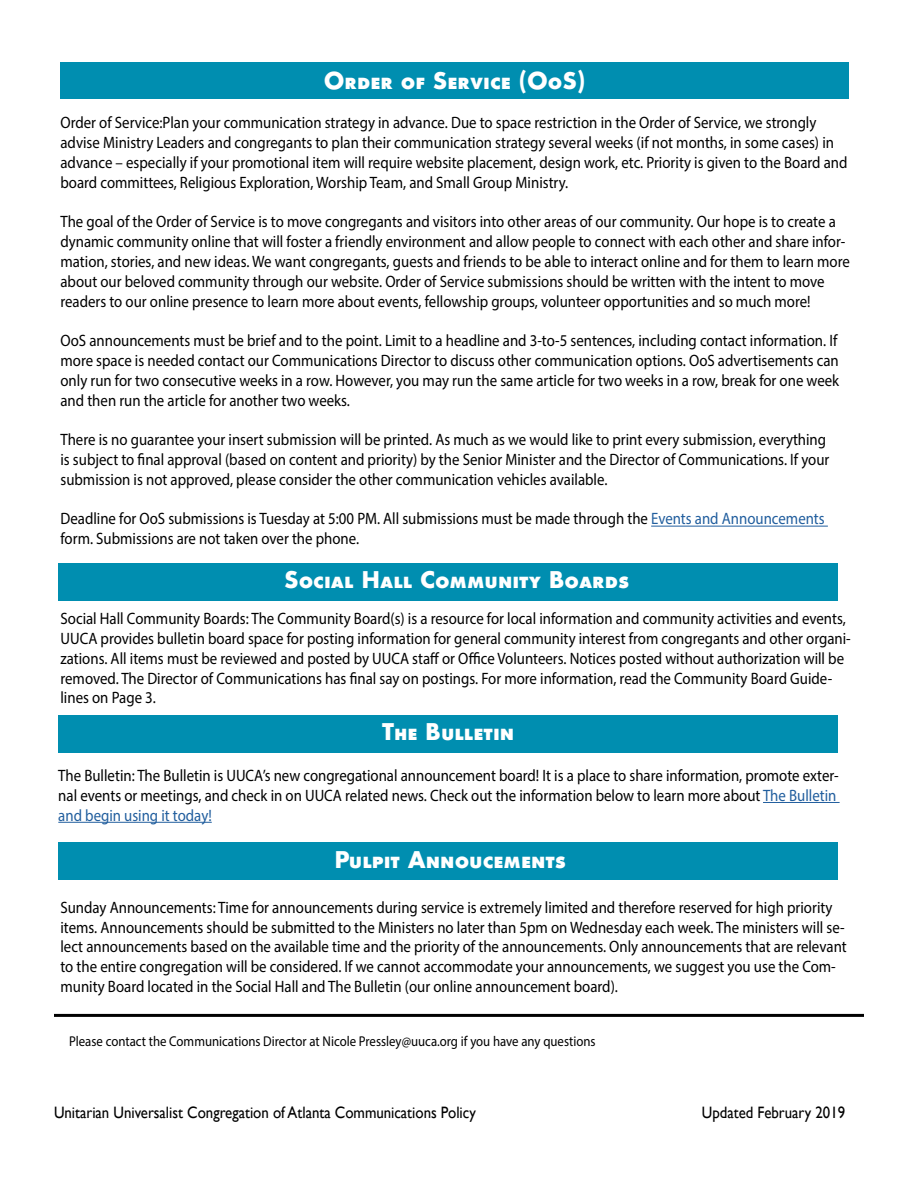
<style>
.page{position:relative;width:918px;height:1188px;background:#fff}
.page>*{position:absolute;margin:0;border:0;box-sizing:border-box;transform-origin:0 0}
.t1{font:700 22.5px "Futura NDSC Os F";color:#fff}
.t2{font:16.5px/19.8px "Myriad Pro";color:#000;scale:.9 1}
.t3{font:16.5px "Gill Sans";color:#000;scale:.9 1}
.t4{font:14.25px "Myriad Pro";color:#000;scale:.9 1}
.s1{color:#215e9e}
</style>
<div class="page">
<div style="left:58px;top:843px;width:780px;height:37px;background:#008eb0"></div>
<div style="left:58px;top:715px;width:780px;height:37px;background:#008eb0"></div>
<div style="left:60px;top:63px;width:789px;height:36px;background:#008eb0"></div>
<hr style="left:651px;top:526px;width:177px;height:1px;background:#215e9e">
<hr style="left:54px;top:1014px;width:810px;height:3px;background:#000">
<div style="left:58px;top:563px;width:780px;height:37px;background:#008eb0"></div>
<hr style="left:763px;top:802px;width:77px;height:1px;background:#215e9e">
<hr style="left:58px;top:822px;width:154px;height:1px;background:#215e9e">
<h1 class="t1" style="left:324px;top:65px;width:264px">Order of Service (OoS)</h1>
<p class="t2" style="left:60px;top:113px;width:876px">Order of Service:Plan your communication strategy in advance. Due to space restriction in the Order of Service, we strongly advise Ministry Leaders and congregants to plan their communication strategy several weeks (if not months, in some cases) in advance – especially if your promotional item will require website placement, design work, etc. Priority is given to the Board and board committees, Religious Exploration, Worship Team, and Small Group Ministry.</p>
<p class="t2" style="left:60px;top:212px;width:879px">The goal of the Order of Service is to move congregants and visitors into other areas of our community. Our hope is to create a dynamic community online that will foster a friendly environment and allow people to connect with each other and share infor&shy;mation, stories, and new ideas. We want congregants, guests and friends to be able to interact online and for them to learn more about our beloved community through our website. Order of Service submissions should be written with the intent to move readers to our online presence to learn more about events, fellowship groups, volunteer opportunities and so much more!</p>
<p class="t2" style="left:60px;top:331px;width:867px;text-align:justify">OoS announcements must be brief and to the point. Limit to a headline and 3-to-5 sentences, including contact information. If more space is needed contact our Communications Director to discuss other communication options. OoS advertisements can only run for two consecutive weeks in a row. However, you may run the same article for two weeks in a row, break for one week and then run the article for another two weeks.</p>
<p class="t2" style="left:60px;top:430px;width:856px">There is no guarantee your insert submission will be printed. As much as we would like to print every submission, everything is subject to final approval (based on content and priority) by the Senior Minister and the Director of Communications. If your submission is not approved, please consider the other communication vehicles available.</p>
<p class="t2" style="left:60px;top:509px;width:851px">Deadline for OoS submissions is Tuesday at 5:00 PM. All submissions must be made through the <span class="s1">Events and Announcements </span>form. Submissions are not taken over the phone.</p>
<h1 class="t1" style="left:284px;top:565px;width:347px">Social Hall Community Boards</h1>
<p class="t2" style="left:60px;top:609px;width:880px">Social Hall Community Boards: The Community Board(s) is a resource for local information and community activities and events, UUCA provides bulletin board space for posting information for general community interest from congregants and other organi&shy;zations. All items must be reviewed and posted by UUCA staff or Office Volunteers. Notices posted without authorization will be removed. The Director of Communications has final say on postings. For more information, read the Community Board Guide&shy;lines on Page 3.</p>
<h1 class="t1" style="left:382px;top:717px;width:134px">The Bulletin</h1>
<p class="t2" style="left:58px;top:765px;width:869px">The Bulletin: The Bulletin is UUCA’s new congregational announcement board! It is a place to share information, promote exter&shy;nal events or meetings, and check in on UUCA related news. Check out the information below to learn more about <span class="s1">The Bulletin and begin using it today!</span></p>
<h1 class="t1" style="left:335px;top:844px;width:233px">Pulpit Annoucements</h1>
<p class="t2" style="left:60px;top:897px;width:875px">Sunday Announcements: Time for announcements during service is extremely limited and therefore reserved for high priority items. Announcements should be submitted to the Ministers no later than 5pm on Wednesday each week. The ministers will se&shy;lect announcements based on the available time and the priority of the announcements. Only announcements that are relevant to the entire congregation will be considered. If we cannot accommodate your announcements, we suggest you use the Com&shy;munity Board located in the Social Hall and The Bulletin (our online announcement board).</p>
<p class="t4" style="left:69px;top:1033px;width:587px">Please contact the Communications Director at Nicole Pressley@uuca.org if you have any questions</p>
<p class="t3" style="left:54px;top:1103px;width:470px">Unitarian Universalist Congregation of Atlanta Communications Policy</p>
<p class="t3" style="left:702px;top:1103px;width:161px">Updated February 2019</p>
</div>
